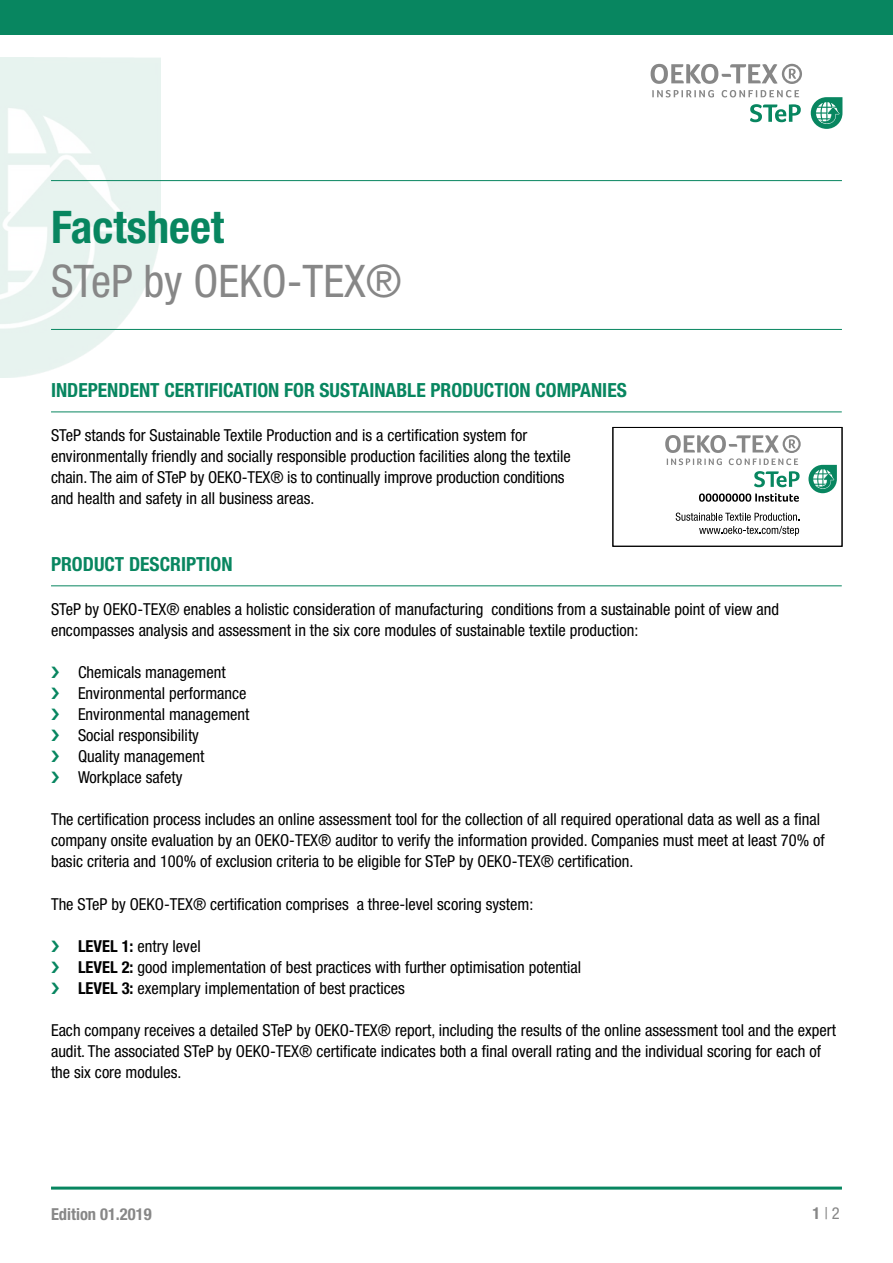
<style>
.page{position:relative;width:893px;height:1263px;background:#fff}
.page>*{position:absolute;margin:0;border:0;box-sizing:border-box;transform-origin:0 0}
.t1{font:condensed 45px "Helvetica Neue LT Pro";color:#878787}
.t2{font:700 condensed 45px "Helvetica Neue LT Pro";color:#088660}
.t3{font:700 condensed 19.5px "Helvetica Neue LT Pro";color:#088660}
.t4{font:condensed 16.5px/21px "Helvetica Neue LT Pro";color:#000}
.t5{font:700 condensed 16.5px "Helvetica Neue LT Pro";color:#878787}
.t6{font:condensed 16.5px "Helvetica Neue LT Pro";color:#878787}
.s1{font-weight:700}
</style>
<div class="page">
<hr style="left:51px;top:411px;width:791px;height:1px;background:#088660">
<hr style="left:51px;top:585px;width:791px;height:1px;background:#088660">
<hr style="left:51px;top:1186px;width:791px;height:3px;background:#088660">
<div style="left:0;top:0;width:893px;height:34px;background:#088660"></div>
<hr style="left:51px;top:180px;width:791px;height:1px;background:#088660">
<hr style="left:51px;top:329px;width:791px;height:1px;background:#088660">
<svg style="left:676px;top:513px;width:123px;height:23px"></svg>
<svg style="left:699px;top:493px;width:100px;height:9px"></svg>
<svg style="left:665px;top:435px;width:136px;height:30px"></svg>
<svg style="left:808px;top:465px;width:29px;height:28px"></svg>
<svg style="left:754px;top:471px;width:46px;height:16px"></svg>
<div style="left:613px;top:427px;width:229px;height:119px;border:1px solid #000"></div>
<svg style="left:652px;top:90px;width:62px;height:7px"></svg>
<svg style="left:722px;top:90px;width:77px;height:7px"></svg>
<svg style="left:651px;top:64px;width:151px;height:20px"></svg>
<svg style="left:811px;top:97px;width:31px;height:32px"></svg>
<svg style="left:750px;top:104px;width:51px;height:18px"></svg>
<h1 class="t2" style="left:51px;top:200px;width:175px">Factsheet</h1>
<h1 class="t1" style="left:51px;top:255px;width:352px">STeP by OEKO-TEX®</h1>
<p class="t3" style="left:51px;top:378px;width:577px">INDEPENDENT CERTIFICATION FOR SUSTAINABLE PRODUCTION COMPANIES</p>
<p class="t4" style="left:51px;top:425px;width:521px">STeP stands for Sustainable Textile Production and is a certification system for environmentally friendly and socially responsible production facilities along the textile chain. The aim of STeP by OEKO-TEX® is to continually improve production conditions and health and safety in all business areas.</p>
<p class="t3" style="left:51px;top:552px;width:183px">PRODUCT DESCRIPTION</p>
<p class="t4" style="left:51px;top:598px;width:729px">STeP by OEKO-TEX® enables a holistic consideration of manufacturing conditions from a sustainable point of view and encompasses analysis and assessment in the six core modules of sustainable textile production:</p>
<p class="t4" style="left:78px;top:661px;width:173px">Chemicals management<br>Environmental performance<br>Environmental management<br>Social responsibility<br>Quality management<br>Workplace safety</p>
<p class="t4" style="left:51px;top:808px;width:775px">The certification process includes an online assessment tool for the collection of all required operational data as well as a final company onsite evaluation by an OEKO-TEX® auditor to verify the information provided. Companies must meet at least 70% of basic criteria and 100% of exclusion criteria to be eligible for STeP by OEKO-TEX® certification.</p>
<p class="t4" style="left:51px;top:893px;width:484px">The STeP by OEKO-TEX® certification comprises a three-level scoring system:</p>
<p class="t4" style="left:78px;top:935px;width:505px"><span class="s1">LEVEL 1:</span> entry level<br><span class="s1">LEVEL 2:</span> good implementation of best practices with further optimisation potential<br><span class="s1">LEVEL 3:</span> exemplary implementation of best practices</p>
<p class="t4" style="left:51px;top:1019px;width:786px">Each company receives a detailed STeP by OEKO-TEX® report, including the results of the online assessment tool and the expert audit. The associated STeP by OEKO-TEX® certificate indicates both a final overall rating and the individual scoring for each of the six core modules.</p>
<p class="t5" style="left:51px;top:1204px;width:102px">Edition 01.2019</p>
<p class="t6" style="left:812px;top:1204px;width:29px"><span class="s1">1</span> | 2</p>
</div>
